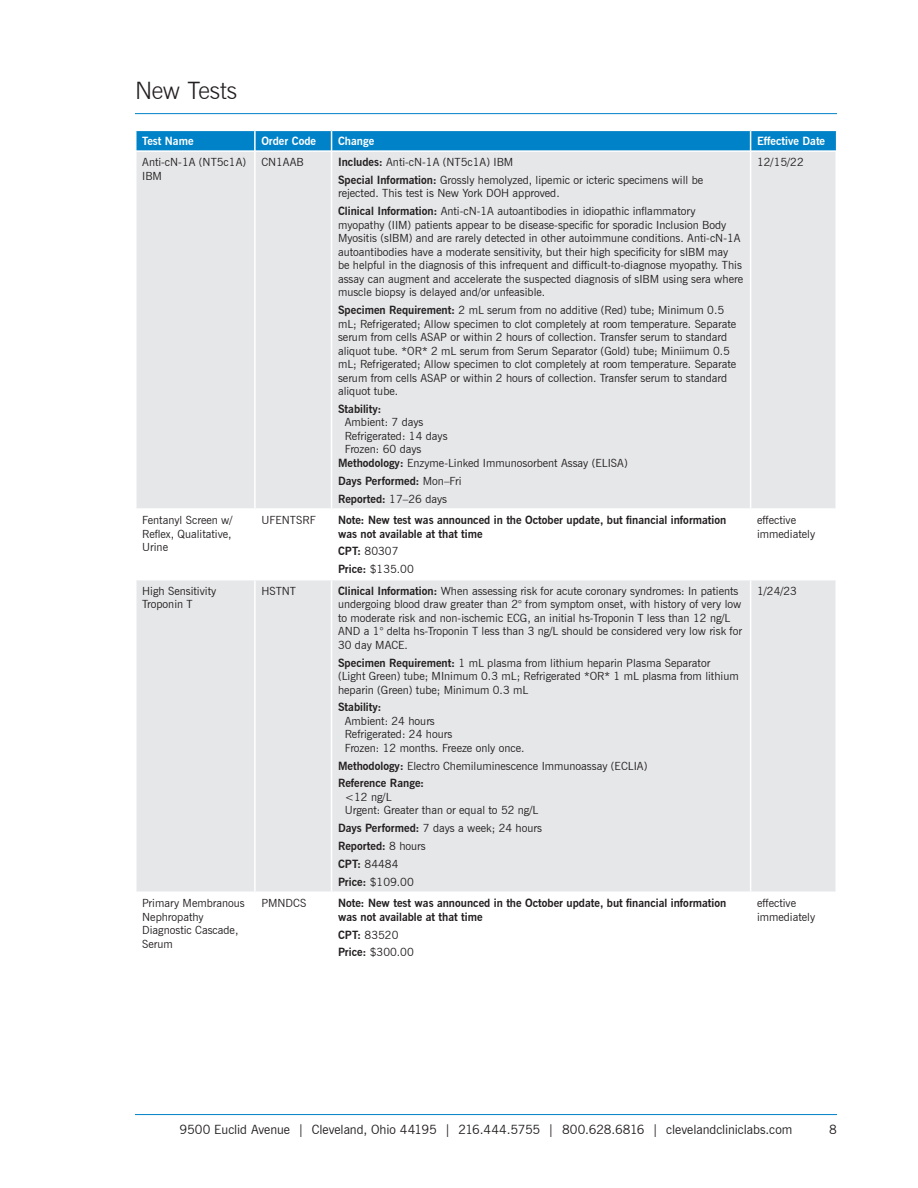
<style>
.page{position:relative;width:918px;height:1188px;background:#fff}
.page>*{position:absolute;margin:0;border:0;box-sizing:border-box;transform-origin:0 0}
.t1{font:300 24px "News Gothic BT";letter-spacing:-.01em;color:#231f20}
.t2{font:12.75px "News Gothic BT";letter-spacing:-.005em;color:#231f20}
.t3{font:11.25px/13.5px "News Gothic BT";color:#231f20}
.t4{font:700 11.25px/13.5px "News Gothic BT";color:#231f20}
.t5{font:700 11.25px "News Gothic BT";color:#fff}
.s1{font-weight:700}
.s2{font-weight:400}
</style>
<div class="page">
<hr style="left:135px;top:1114px;width:702px;height:1px;background:#0082c8">
<hr style="left:135px;top:113px;width:702px;height:1px;background:#0082c8">
<svg style="left:136px;top:130px;width:701px;height:20px;background:#1089cb"></svg>
<svg style="left:136px;top:152px;width:700px;height:740px;background:#e8e9eb"></svg>
<hr style="left:254px;top:152px;width:2px;height:356px;background:#fff">
<hr style="left:331px;top:152px;width:1px;height:356px;background:#fff">
<hr style="left:750px;top:152px;width:1px;height:356px;background:#fff">
<hr style="left:135px;top:508px;width:120px;height:2px;background:#fff">
<hr style="left:255px;top:508px;width:77px;height:2px;background:#fff">
<hr style="left:254px;top:510px;width:2px;height:69px;background:#fff">
<hr style="left:332px;top:508px;width:419px;height:2px;background:#fff">
<hr style="left:331px;top:510px;width:1px;height:69px;background:#fff">
<hr style="left:751px;top:508px;width:86px;height:2px;background:#fff">
<hr style="left:750px;top:510px;width:1px;height:69px;background:#fff">
<hr style="left:135px;top:579px;width:120px;height:1px;background:#fff">
<hr style="left:255px;top:579px;width:77px;height:1px;background:#fff">
<hr style="left:254px;top:580px;width:2px;height:312px;background:#fff">
<hr style="left:332px;top:579px;width:419px;height:1px;background:#fff">
<hr style="left:331px;top:580px;width:1px;height:312px;background:#fff">
<hr style="left:751px;top:579px;width:86px;height:1px;background:#fff">
<hr style="left:750px;top:580px;width:1px;height:312px;background:#fff">
<h1 class="t1" style="left:135px;top:76px;width:104px">New Tests</h1>
<p class="t5" style="left:142px;top:135px;width:53px">Test Name</p>
<p class="t5" style="left:261px;top:135px;width:56px">Order Code</p>
<p class="t5" style="left:338px;top:135px;width:38px">Change</p>
<p class="t5" style="left:757px;top:135px;width:70px">Effective Date</p>
<p class="t3" style="left:142px;top:155px;width:105px">Anti-cN-1A (NT5c1A)<br>IBM</p>
<p class="t3" style="left:261px;top:155px;width:44px">CN1AAB</p>
<p class="t3" style="left:338px;top:153px;width:367px;line-height:17.9px"><span class="s1">Includes:</span> Anti-cN-1A (NT5c1A) IBM<br><span class="s1">Special Information:</span> Grossly hemolyzed, lipemic or icteric specimens will be</p>
<p class="t3" style="left:338px;top:184px;width:359px;line-height:17.9px">rejected. This test is New York DOH approved.<br><span class="s1">Clinical Information:</span> Anti-cN-1A autoantibodies in idiopathic inflammatory</p>
<p class="t3" style="left:338px;top:218px;width:407px">myopathy (IIM) patients appear to be disease-specific for sporadic Inclusion Body Myositis (sIBM) and are rarely detected in other autoimmune conditions. Anti-cN-1A autoantibodies have a moderate sensitivity, but their high specificity for sIBM may<br>be helpful in the diagnosis of this infrequent and difficult-to-diagnose myopathy. This assay can augment and accelerate the suspected diagnosis of sIBM using sera where muscle biopsy is delayed and/or unfeasible.</p>
<p class="t3" style="left:338px;top:303px;width:400px"><span class="s1">Specimen Requirement:</span> 2 mL serum from no additive (Red) tube; Minimum 0.5 mL; Refrigerated; Allow specimen to clot completely at room temperature. Separate serum from cells ASAP or within 2 hours of collection. Transfer serum to standard aliquot tube. *OR* 2 mL serum from Serum Separator (Gold) tube; Miniimum 0.5 mL; Refrigerated; Allow specimen to clot completely at room temperature. Separate serum from cells ASAP or within 2 hours of collection. Transfer serum to standard aliquot tube.</p>
<p class="t4" style="left:338px;top:402px;width:45px">Stability:</p>
<p class="t3" style="left:345px;top:416px;width:80px">Ambient: 7 days</p>
<p class="t3" style="left:345px;top:429px;width:104px">Refrigerated: 14 days</p>
<p class="t3" style="left:345px;top:443px;width:78px">Frozen: 60 days</p>
<p class="t3" style="left:338px;top:456px;width:291px"><span class="s1">Methodology:</span> Enzyme-Linked Immunosorbent Assay (ELISA)</p>
<p class="t4" style="left:338px;top:472px;width:125px;line-height:17.9px">Days Performed: <span class="s2">Mon–Fri<br></span>Reported: <span class="s2">17–26 days</span></p>
<p class="t3" style="left:757px;top:155px;width:48px">12/15/22</p>
<p class="t3" style="left:142px;top:513px;width:92px;text-align:justify">Fentanyl Screen w/ Reflex, Qualitative, Urine</p>
<p class="t3" style="left:261px;top:513px;width:56px">UFENTSRF</p>
<p class="t4" style="left:338px;top:513px;width:390px">Note: New test was announced in the October update, but financial information was not available at that time</p>
<p class="t3" style="left:338px;top:542px;width:77px;line-height:17.9px"><span class="s1">CPT:</span> 80307<br><span class="s1">Price:</span> $135.00</p>
<p class="t3" style="left:142px;top:584px;width:76px">High Sensitivity<br>Troponin T</p>
<p class="t3" style="left:261px;top:584px;width:36px">HSTNT</p>
<p class="t3" style="left:338px;top:584px;width:405px"><span class="s1">Clinical Information:</span> When assessing risk for acute coronary syndromes: In patients undergoing blood draw greater than 2° from symptom onset, with history of very low to moderate risk and non-ischemic ECG, an initial hs-Troponin T less than 12 ng/L AND a 1° delta hs-Troponin T less than 3 ng/L should be considered very low risk for 30 day MACE.</p>
<p class="t3" style="left:338px;top:656px;width:402px"><span class="s1">Specimen Requirement:</span> 1 mL plasma from lithium heparin Plasma Separator (Light Green) tube; MInimum 0.3 mL; Refrigerated *OR* 1 mL plasma from lithium heparin (Green) tube; Minimum 0.3 mL</p>
<p class="t4" style="left:338px;top:701px;width:45px">Stability:</p>
<p class="t3" style="left:345px;top:714px;width:181px">Ambient: 24 hours<br>Refrigerated: 24 hours<br>Frozen: 12 months. Freeze only once.</p>
<p class="t3" style="left:338px;top:757px;width:311px;line-height:17.9px"><span class="s1">Methodology:</span> Electro Chemiluminescence Immunoassay (ECLIA)<br><span class="s1">Reference Range:</span></p>
<p class="t3" style="left:345px;top:790px;width:195px">&lt;12 ng/L<br>Urgent: Greater than or equal to 52 ng/L</p>
<p class="t3" style="left:338px;top:819px;width:206px;line-height:17.9px"><span class="s1">Days Performed:</span> 7 days a week; 24 hours<br><span class="s1">Reported:</span> 8 hours<br><span class="s1">CPT:</span> 84484<br><span class="s1">Price:</span> $109.00</p>
<p class="t3" style="left:142px;top:896px;width:104px">Primary Membranous<br>Nephropathy<br>Diagnostic Cascade,<br>Serum</p>
<p class="t3" style="left:261px;top:896px;width:46px">PMNDCS</p>
<p class="t4" style="left:338px;top:896px;width:390px">Note: New test was announced in the October update, but financial information was not available at that time</p>
<p class="t3" style="left:338px;top:926px;width:77px;line-height:17.9px"><span class="s1">CPT:</span> 83520<br><span class="s1">Price:</span> $300.00</p>
<p class="t3" style="left:757px;top:513px;width:60px">effective immediately</p>
<p class="t3" style="left:757px;top:584px;width:41px">1/24/23</p>
<p class="t3" style="left:757px;top:896px;width:60px">effective immediately</p>
<p class="t2" style="left:180px;top:1122px;width:614px">9500 Euclid Avenue | Cleveland, Ohio 44195 | 216.444.5755 | 800.628.6816 | clevelandcliniclabs.com</p>
<p class="t2" style="left:829px;top:1122px;width:9px">8</p>
</div>
